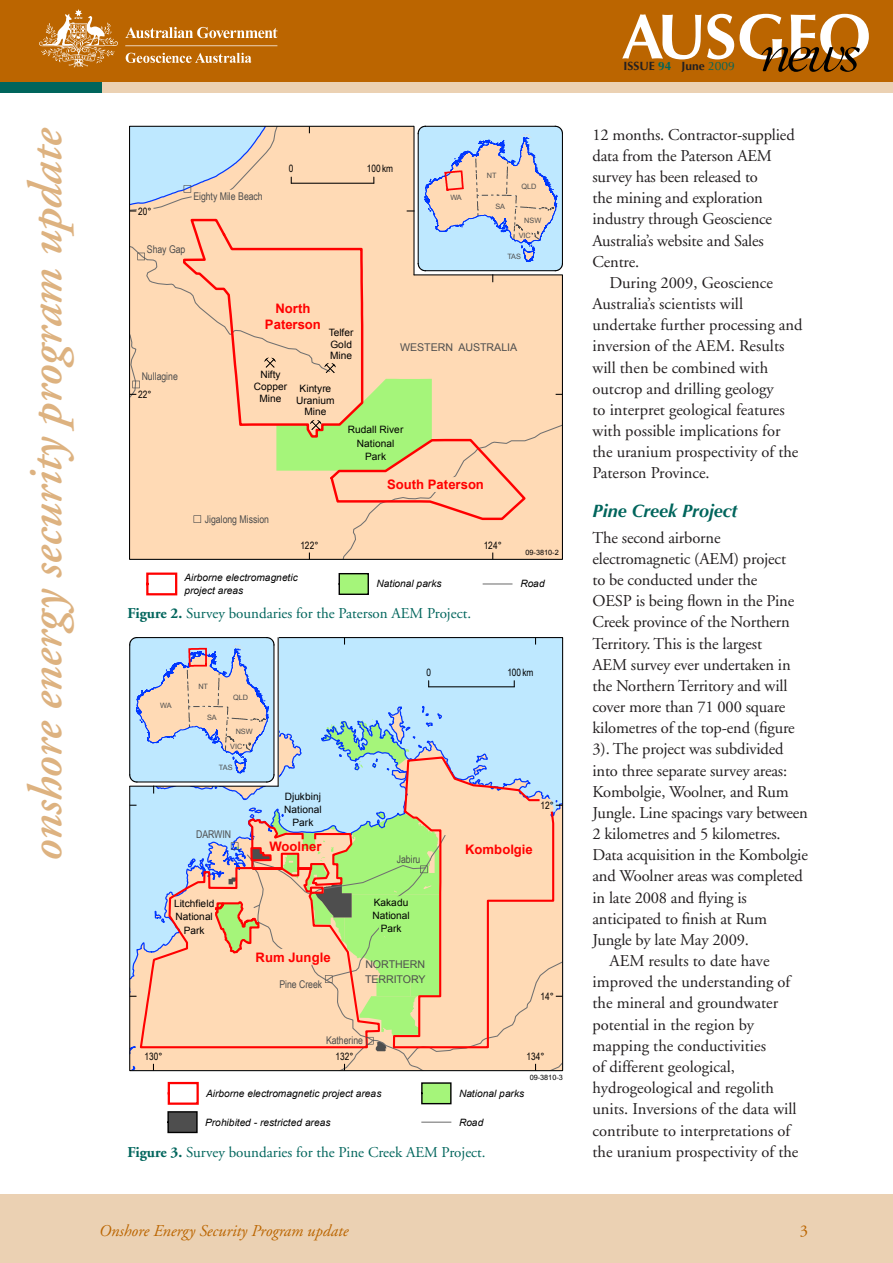
<style>
.page{position:relative;width:893px;height:1263px;background:#fff}
.page>*{position:absolute;margin:0;border:0;box-sizing:border-box;transform-origin:0 0}
.t1{font:italic 600 48px "Adobe Garamond";color:#ddb280}
.H4_references_relate{font:italic 700 18px "Optima";color:#00655c}
.body{font:16.5px/21.1px "Adobe Garamond";color:#231f20}
.body_first_para{font:16.5px/21.1px "Adobe Garamond";letter-spacing:-.01em;color:#231f20}
.t2{font:italic 16.5px "Adobe Garamond";color:#bb6500}
.t3{font:16.5px "Adobe Garamond";color:#bb6500}
.t4{font:15px "Adobe Garamond";color:#00655c}
.t5{font:700 13.05px/16.6px "Arial";color:#f00;text-align:center}
.t6{font:700 12px "Optima";color:#231f20}
.t7{font:10.65px "Arial Narrow";color:#4d4d4d}
.t8{font:10.65px/15px "Arial";letter-spacing:-.01em;color:#4e4e4e}
.t9{font:10.2px/13px "Arial";color:#000;text-align:center}
.t10{font:italic 10.2px/13px "Arial";color:#000}
.t11{font:10.2px "Arial Narrow";letter-spacing:-.01em;color:#000}
.t12{font:7.35px "Arial";letter-spacing:-.01em;color:#4e4e4e}
.t13{font:7.35px "Arial";letter-spacing:-.01em;color:#000}
.s1{font-weight:700}
.s2{color:#00655c}
.s3{font-weight:400;color:#00655c}
</style>
<div class="page">
<div style="left:0;top:13px;width:893px;height:80px;background:#ebd1b3"></div>
<div style="left:0;top:11px;width:102px;height:82px;background:#00655c"></div>
<div style="left:0;top:0;width:893px;height:82px;background:#bb6500"></div>
<div style="left:0;top:1195px;width:893px;height:68px;background:#ebd1b3"></div>
<svg style="left:622px;top:14px;width:79px;height:45px"></svg>
<svg style="left:707px;top:14px;width:27px;height:45px"></svg>
<svg style="left:740px;top:14px;width:129px;height:58px"></svg>
<img style="left:39px;top:9px;width:239px;height:59px">
<svg style="left:338px;top:573px;width:31px;height:22px"></svg>
<svg style="left:483px;top:583px;width:29px;height:1px"></svg>
<svg style="left:146px;top:572px;width:32px;height:24px"></svg>
<svg style="left:130px;top:125px;width:433px;height:434px;background:#eed4b5"></svg>
<svg style="left:129px;top:637px;width:434px;height:434px;background:#d4d4c3"></svg>
<hr style="left:422px;top:1121px;width:29px;height:2px;background:#707070">
<svg style="left:421px;top:1082px;width:31px;height:23px"></svg>
<svg style="left:167px;top:1081px;width:32px;height:53px"></svg>
<h1 class="t1" style="left:20px;top:861px;width:735px;rotate:-90deg">onshore energy security program update</h1>
<p class="t11" style="left:138px;top:204px;width:15px">20°</p>
<p class="t7" style="left:193px;top:188px;width:71px">Eighty Mile Beach</p>
<p class="t7" style="left:147px;top:241px;width:40px">Shay Gap</p>
<p class="t11" style="left:289px;top:161px;width:6px">0</p>
<p class="t11" style="left:367px;top:161px;width:28px">100 km</p>
<p class="t12" style="left:450px;top:193px;width:13px">WA</p>
<p class="t12" style="left:487px;top:171px;width:11px">NT</p>
<p class="t12" style="left:496px;top:201px;width:11px">SA</p>
<p class="t12" style="left:522px;top:181px;width:16px">QLD</p>
<p class="t12" style="left:524px;top:215px;width:19px">NSW</p>
<p class="t12" style="left:519px;top:230px;width:14px">VIC</p>
<p class="t12" style="left:507px;top:252px;width:15px">TAS</p>
<p class="t7" style="left:142px;top:369px;width:38px">Nullagine</p>
<p class="t11" style="left:138px;top:387px;width:15px">22°</p>
<p class="t5" style="left:265px;top:300px;width:58px">North<br>Paterson</p>
<p class="t9" style="left:329px;top:326px;width:26px;line-height:11.7px;text-align:left">Telfer<br>Gold<br>Mine</p>
<p class="t9" style="left:254px;top:369px;width:35px;line-height:11.7px">Nifty<br>Copper<br>Mine</p>
<p class="t9" style="left:296px;top:383px;width:40px;line-height:11.7px">Kintyre<br>Uranium<br>Mine</p>
<p class="t8" style="left:400px;top:340px;width:118px">WESTERN AUSTRALIA</p>
<p class="t9" style="left:348px;top:423px;width:57px">Rudall River<br>National<br>Park</p>
<p class="t5" style="left:387px;top:477px;width:98px">South Paterson</p>
<p class="t7" style="left:205px;top:512px;width:66px">Jigalong Mission</p>
<p class="t11" style="left:300px;top:537px;width:20px">122°</p>
<p class="t11" style="left:484px;top:537px;width:20px">124°</p>
<p class="t13" style="left:526px;top:548px;width:35px">09-3810-2</p>
<p class="t10" style="left:184px;top:571px;width:115px">Airborne electromagnetic project areas</p>
<p class="t10" style="left:376px;top:577px;width:67px">National parks</p>
<p class="t10" style="left:520px;top:577px;width:26px">Road</p>
<p class="t4" style="left:128px;top:605px;width:345px"><span class="s1">Figure 2.</span> Survey boundaries for the Paterson AEM Project.</p>
<p class="t12" style="left:160px;top:700px;width:13px">WA</p>
<p class="t12" style="left:198px;top:682px;width:11px">NT</p>
<p class="t12" style="left:207px;top:713px;width:11px">SA</p>
<p class="t12" style="left:233px;top:693px;width:16px">QLD</p>
<p class="t12" style="left:236px;top:727px;width:19px">NSW</p>
<p class="t12" style="left:230px;top:742px;width:14px">VIC</p>
<p class="t12" style="left:219px;top:763px;width:15px">TAS</p>
<p class="t7" style="left:196px;top:827px;width:36px">DARWIN</p>
<p class="t11" style="left:426px;top:665px;width:6px">0</p>
<p class="t11" style="left:507px;top:665px;width:28px">100 km</p>
<p class="t9" style="left:284px;top:790px;width:39px">Djukbinj<br>National<br>Park</p>
<p class="t5" style="left:269px;top:838px;width:54px">Woolner</p>
<p class="t5" style="left:465px;top:841px;width:69px">Kombolgie</p>
<p class="t7" style="left:397px;top:851px;width:25px">Jabiru</p>
<p class="t11" style="left:541px;top:798px;width:15px">12°</p>
<p class="t9" style="left:174px;top:897px;width:42px">Litchfield<br>National<br>Park</p>
<p class="t5" style="left:256px;top:949px;width:77px">Rum Jungle</p>
<p class="t7" style="left:279px;top:976px;width:44px">Pine Creek</p>
<p class="t9" style="left:372px;top:896px;width:39px">Kakadu<br>National<br>Park</p>
<p class="t8" style="left:365px;top:956px;width:62px">NORTHERN<br>TERRITORY</p>
<p class="t11" style="left:541px;top:989px;width:15px">14°</p>
<p class="t7" style="left:326px;top:1032px;width:39px">Katherine</p>
<p class="t11" style="left:144px;top:1049px;width:20px">130°</p>
<p class="t11" style="left:335px;top:1049px;width:20px">132°</p>
<p class="t11" style="left:527px;top:1049px;width:20px">134°</p>
<p class="t10" style="left:206px;top:1087px;width:177px">Airborne electromagnetic project areas</p>
<p class="t10" style="left:205px;top:1116px;width:127px">Prohibited - restricted areas</p>
<p class="t13" style="left:530px;top:1073px;width:35px">09-3810-3</p>
<p class="t10" style="left:459px;top:1087px;width:67px">National parks</p>
<p class="t10" style="left:459px;top:1116px;width:26px">Road</p>
<p class="t4" style="left:128px;top:1144px;width:360px"><span class="s1">Figure 3.</span> Survey boundaries for the Pine Creek AEM Project.</p>
<p class="t6" style="left:623px;top:59px;width:113px">ISSUE <span class="s2">94</span> JUNE <span class="s3">2009</span></p>
<p class="body" style="left:592px;top:124px;width:204px">12 months. Contractor-supplied data from the Paterson AEM survey has been released to<br>the mining and exploration industry through Geoscience<br>Australia’s website and Sales<br>Centre.</p>
<p class="body" style="left:592px;top:272px;width:212px;text-indent:17px">During 2009, Geoscience<br>Australia’s scientists will undertake further processing and inversion of the AEM. Results will then be combined with outcrop and drilling geology<br>to interpret geological features with possible implications for the uranium prospectivity of the<br>Paterson Province.</p>
<p class="H4_references_relate" style="left:592px;top:500px;width:147px">Pine Creek Project</p>
<p class="body_first_para" style="left:592px;top:527px;width:217px">The second airborne electromagnetic (AEM) project<br>to be conducted under the<br>OESP is being flown in the Pine<br>Creek province of the Northern<br>Territory. This is the largest<br>AEM survey ever undertaken in the Northern Territory and will cover more than 71 000 square kilometres of the top-end (figure<br>3). The project was subdivided into three separate survey areas:<br>Kombolgie, Woolner, and Rum<br>Jungle. Line spacings vary between<br>2 kilometres and 5 kilometres.<br>Data acquisition in the Kombolgie and Woolner areas was completed in late 2008 and flying is anticipated to finish at Rum<br>Jungle by late May 2009.</p>
<p class="body" style="left:592px;top:951px;width:207px;text-indent:17px">AEM results to date have improved the understanding of the mineral and groundwater potential in the region by mapping the conductivities<br>of different geological, hydrogeological and regolith units. Inversions of the data will contribute to interpretations of the uranium prospectivity of the</p>
<p class="t2" style="left:99px;top:1222px;width:251px">Onshore Energy Security Program update</p>
<p class="t3" style="left:800px;top:1222px;width:10px">3</p>
</div>
